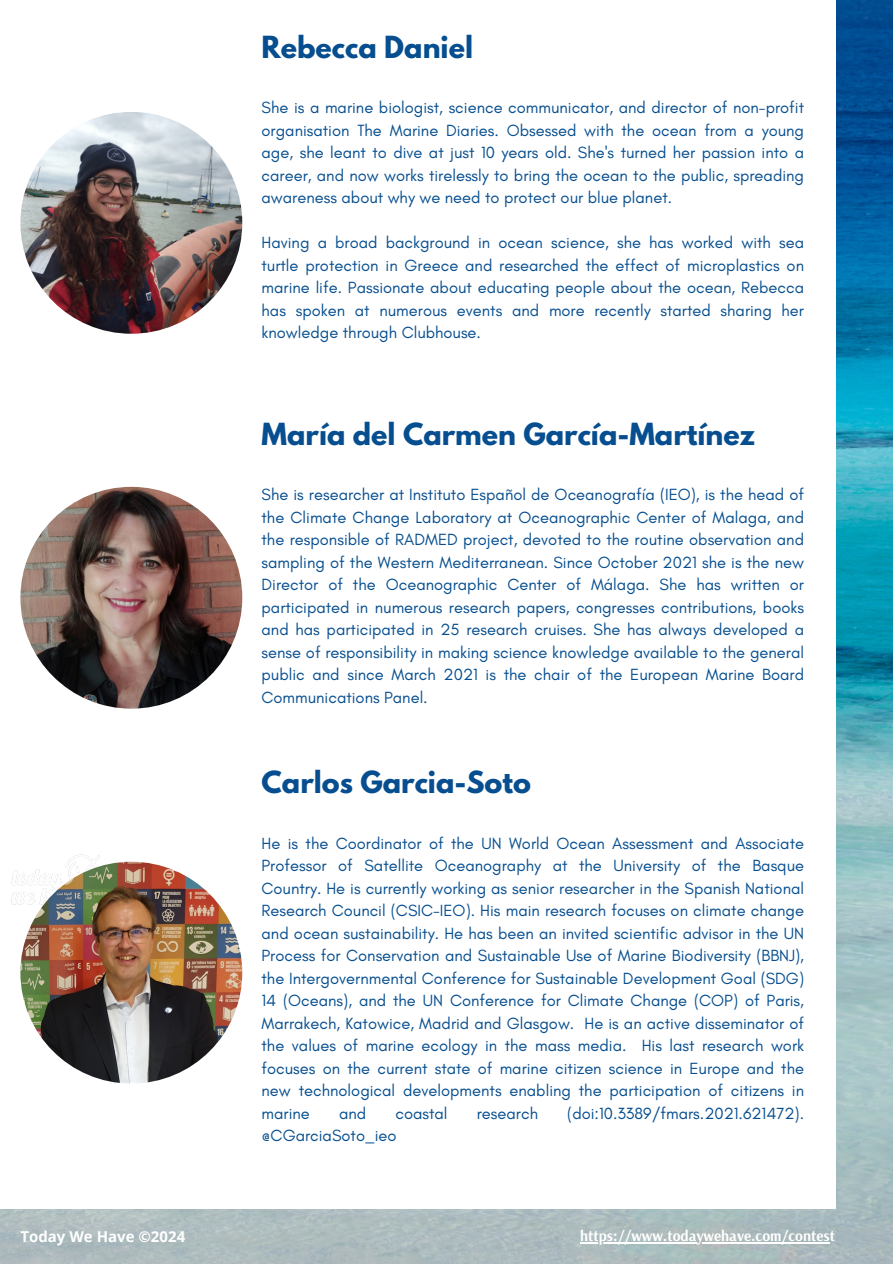
<style>
.page{position:relative;width:893px;height:1264px;background:#fff}
.page>*{position:absolute;margin:0;border:0;box-sizing:border-box;transform-origin:0 0}
.t1{font:700 27px "League Spartan";color:#064e8f}
.t2{font:16.5px/22.5px "Glacial Indifference";color:#064e8f;text-align:justify}
.t3{font:700 15px "Arsenal";color:#fff}
.t4{font:700 15px "Open Sans";color:#fff}
</style>
<div class="page">
<img style="left:0;top:0;width:892px;height:1263px">
<div style="left:0;top:0;width:835px;height:1208px;background:#fff"></div>
<img style="left:20px;top:861px;width:222px;height:222px;border-radius:50%">
<img style="left:20px;top:487px;width:222px;height:221px;border-radius:50%">
<hr style="left:580px;top:1242px;width:249px;height:1px;background:#fff">
<img style="left:20px;top:112px;width:222px;height:222px;border-radius:50%">
<h1 class="t1" style="left:261px;top:34px;width:213px">Rebecca Daniel</h1>
<p class="t2" style="left:261px;top:96px;width:544px">She is a marine biologist, science communicator, and director of non-profit organisation The Marine Diaries. Obsessed with the ocean from a young age, she leant to dive at just 10 years old. She's turned her passion into a career, and now works tirelessly to bring the ocean to the public, spreading awareness about why we need to protect our blue planet.</p>
<p class="t2" style="left:261px;top:231px;width:544px">Having a broad background in ocean science, she has worked with sea turtle protection in Greece and researched the effect of microplastics on marine life. Passionate about educating people about the ocean, Rebecca has spoken at numerous events and more recently started sharing her knowledge through Clubhouse.</p>
<p class="t1" style="left:261px;top:420px;width:494px">María del Carmen García-Martínez</p>
<p class="t2" style="left:261px;top:483px;width:544px">She is researcher at Instituto Español de Oceanografía (IEO), is the head of the Climate Change Laboratory at Oceanographic Center of Malaga, and the responsible of RADMED project, devoted to the routine observation and sampling of the Western Mediterranean. Since October 2021 she is the new Director of the Oceanographic Center of Málaga. She has written or participated in numerous research papers, congresses contributions, books and has participated in 25 research cruises. She has always developed a sense of responsibility in making science knowledge available to the general public and since March 2021 is the chair of the European Marine Board Communications Panel.</p>
<p class="t1" style="left:261px;top:769px;width:271px">Carlos Garcia-Soto</p>
<p class="t2" style="left:261px;top:831px;width:544px">He is the Coordinator of the UN World Ocean Assessment and Associate Professor of Satellite Oceanography at the University of the Basque Country. He is currently working as senior researcher in the Spanish National Research Council (CSIC-IEO). His main research focuses on climate change and ocean sustainability. He has been an invited scientific advisor in the UN Process for Conservation and Sustainable Use of Marine Biodiversity (BBNJ), the Intergovernmental Conference for Sustainable Development Goal (SDG)<br>14 (Oceans), and the UN Conference for Climate Change (COP) of Paris, Marrakech, Katowice, Madrid and Glasgow. He is an active disseminator of the values of marine ecology in the mass media. His last research work focuses on the current state of marine citizen science in Europe and the new technological developments enabling the participation of citizens in marine</p>
<p class="t2" style="left:339px;top:1101px;width:29px">and</p>
<p class="t2" style="left:395px;top:1101px;width:54px">coastal</p>
<p class="t2" style="left:477px;top:1101px;width:63px">research</p>
<p class="t2" style="left:567px;top:1101px;width:238px">(doi:10.3389/fmars.2021.621472).</p>
<p class="t2" style="left:261px;top:1124px;width:136px">@CGarciaSoto_ieo</p>
<p class="t4" style="left:20px;top:1226px;width:166px">Today We Have ©2024</p>
<p class="t3" style="left:580px;top:1226px;width:256px">https://www.todaywehave.com/contest</p>
</div>
